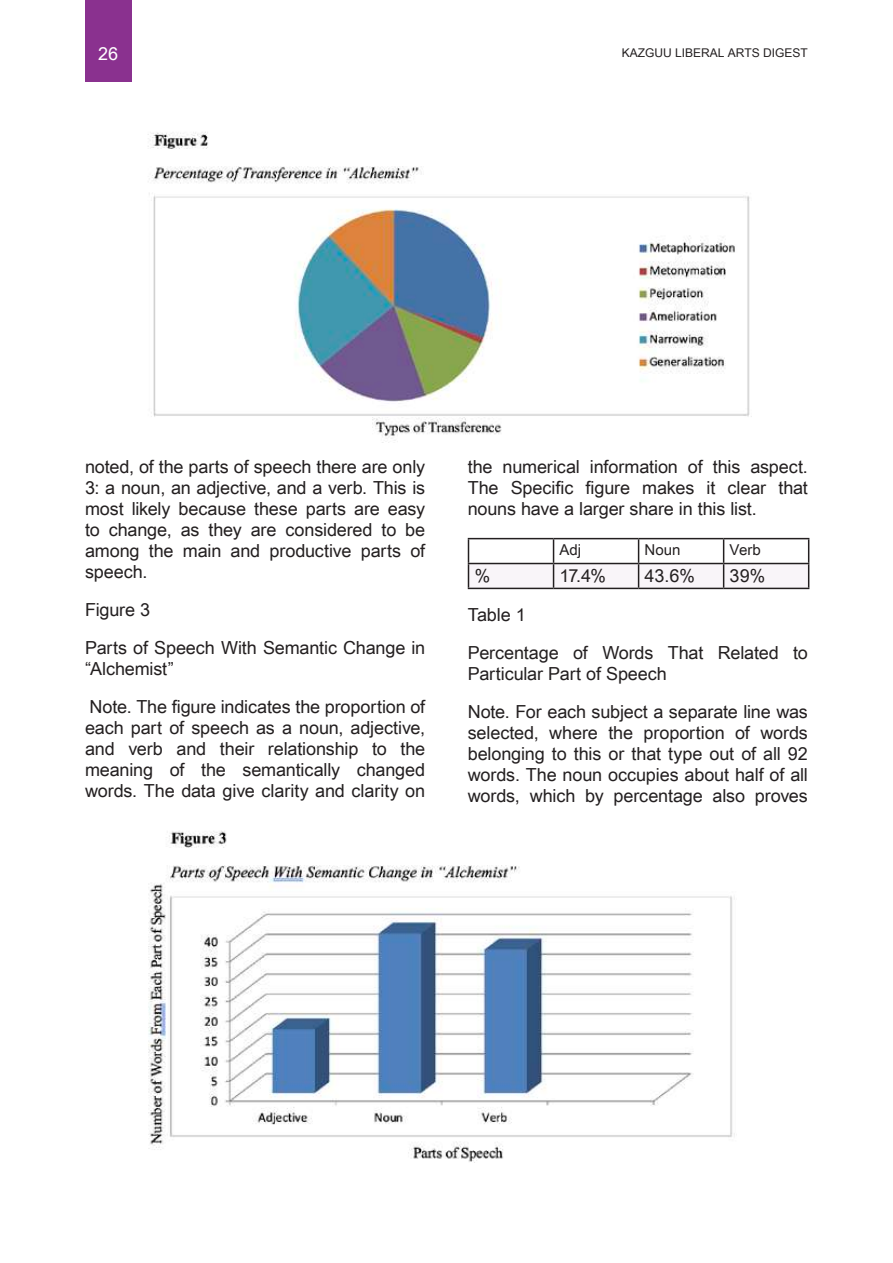
<style>
.page{position:relative;width:893px;height:1263px;background:#fff}
.page>*{position:absolute;margin:0;border:0;box-sizing:border-box;transform-origin:0 0}
.t1{font:18px/21px "Arial Unicode MS";letter-spacing:-.01em;color:#231f20;text-align:justify}
.t2{font:18px "Arial Unicode MS";color:#fff}
.t3{font:15px "Arial Unicode MS";color:#231f20}
.t4{font:12px "Arial Unicode MS";color:#231f20}
</style>
<div class="page">
<div style="left:85px;top:0;width:46px;height:81px;background:#8a318f"></div>
<hr style="left:468px;top:538px;width:86px;height:1px;background:#231f20">
<hr style="left:554px;top:538px;width:85px;height:1px;background:#231f20">
<hr style="left:639px;top:538px;width:85px;height:1px;background:#231f20">
<hr style="left:724px;top:538px;width:85px;height:1px;background:#231f20">
<svg style="left:468px;top:539px;width:341px;height:49px"></svg>
<hr style="left:468px;top:588px;width:86px;height:1px;background:#231f20">
<hr style="left:554px;top:588px;width:85px;height:1px;background:#231f20">
<hr style="left:639px;top:588px;width:85px;height:1px;background:#231f20">
<hr style="left:724px;top:588px;width:85px;height:1px;background:#231f20">
<img style="left:148px;top:132px;width:604px;height:311px">
<img style="left:148px;top:830px;width:587px;height:333px">
<p class="t2" style="left:98px;top:40px;width:22px">26</p>
<p class="t4" style="left:622px;top:45px;width:188px">KAZGUU LIBERAL ARTS DIGEST</p>
<p class="t1" style="left:85px;top:456px;width:342px">noted, of the parts of speech there are only 3: a noun, an adjective, and a verb. This is most likely because these parts are easy to change, as they are considered to be among the main and productive parts of speech.</p>
<p class="t1" style="left:85px;top:590px;width:342px;line-height:38px">Figure 3<br>Parts of Speech With Semantic Change in</p>
<p class="t1" style="left:85px;top:649px;width:342px;line-height:38px">“Alchemist”<br>Note. The figure indicates the proportion of</p>
<p class="t1" style="left:85px;top:717px;width:342px">each part of speech as a noun, adjective, and verb and their relationship to the meaning of the semantically changed words. The data give clarity and clarity on</p>
<p class="t1" style="left:468px;top:456px;width:342px">the numerical information of this aspect.<br>The Specific figure makes it clear that nouns have a larger share in this list.</p>
<p class="t3" style="left:560px;top:539px;width:23px">Adj</p>
<p class="t3" style="left:645px;top:539px;width:37px">Noun</p>
<p class="t3" style="left:730px;top:539px;width:33px">Verb</p>
<p class="t1" style="left:474px;top:565px;width:18px">%</p>
<p class="t1" style="left:560px;top:565px;width:48px">17.4%</p>
<p class="t1" style="left:645px;top:565px;width:52px">43.6%</p>
<p class="t1" style="left:730px;top:565px;width:37px">39%</p>
<p class="t1" style="left:468px;top:595px;width:342px;line-height:38px">Table 1<br>Percentage of Words That Related to</p>
<p class="t1" style="left:468px;top:654px;width:342px;line-height:38px">Particular Part of Speech<br>Note. For each subject a separate line was</p>
<p class="t1" style="left:468px;top:722px;width:342px">selected, where the proportion of words belonging to this or that type out of all 92 words. The noun occupies about half of all words, which by percentage also proves</p>
</div>
